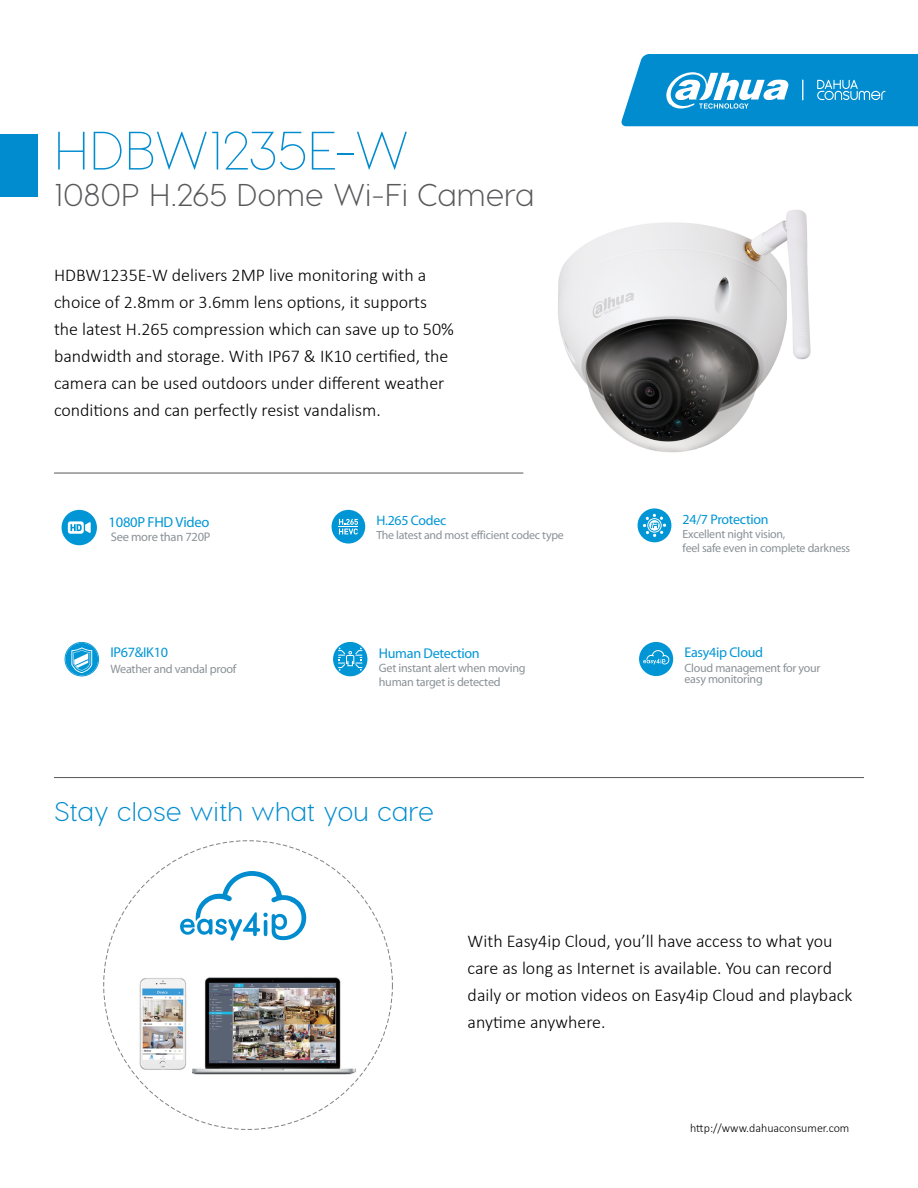
<style>
.page{position:relative;width:918px;height:1188px;background:#fff}
.page>*{position:absolute;margin:0;border:0;box-sizing:border-box;transform-origin:0 0}
.t1{font:100 54px "Visby CF";color:#008ccf}
.t2{font:300 31.5px "Visby CF";color:#58585b}
.t3{font:300 27px "Visby CF";color:#008ccf}
.t4{font:300 18px/27px "Calibri";color:#000}
.t5{font:300 14.55px "Visby CF";letter-spacing:-.02em;color:#0096d5}
.t6{font:300 14.25px "Visby CF";letter-spacing:-.02em;color:#0096d5}
.t7{font:300 14.1px "Visby CF";letter-spacing:-.02em;color:#0096d5}
.t8{font:300 13.95px "Visby CF";letter-spacing:-.02em;color:#0096d5}
.t9{font:300 13.8px "Visby CF";letter-spacing:-.02em;color:#0096d5}
.t10{font:300 12.45px "Visby CF";letter-spacing:-.02em;color:#8a9297}
.t11{font:300 12.15px/14.1px "Visby CF";letter-spacing:-.02em;color:#8a9297}
.t12{font:300 12px/14px "Visby CF";letter-spacing:-.02em;color:#8a9297}
.t13{font:300 12px "Calibri";color:#000}
.t14{font:300 11.85px "Visby CF";letter-spacing:-.02em;color:#8a9297}
</style>
<div class="page">
<div style="left:0;top:134px;width:38px;height:63px;background:#008ccf"></div>
<hr style="left:54px;top:473px;width:469px;height:1px;background:#58585b">
<hr style="left:54px;top:777px;width:810px;height:1px;background:#58585b">
<img style="left:192px;top:977px;width:167px;height:102px">
<svg style="left:180px;top:871px;width:127px;height:70px"></svg>
<img style="left:139px;top:978px;width:48px;height:92px">
<img style="left:367px;top:126px;width:551px;height:400px">
<div style="left:62px;top:510px;width:35px;height:35px;background:#0096d5;border-radius:50%"></div>
<svg style="left:68px;top:521px;width:23px;height:13px"></svg>
<div style="left:332px;top:510px;width:33px;height:34px;background:#0096d5;border-radius:50%"></div>
<svg style="left:339px;top:519px;width:19px;height:15px"></svg>
<div style="left:638px;top:508px;width:33px;height:34px;background:#0096d5;border-radius:50%"></div>
<svg style="left:643px;top:514px;width:23px;height:23px"></svg>
<div style="left:639px;top:642px;width:34px;height:34px;background:#0096d5;border-radius:50%"></div>
<svg style="left:643px;top:650px;width:26px;height:15px"></svg>
<div style="left:333px;top:642px;width:34px;height:34px;background:#0096d5;border-radius:50%"></div>
<svg style="left:338px;top:648px;width:25px;height:23px"></svg>
<svg style="left:65px;top:642px;width:34px;height:34px"></svg>
<svg style="left:621px;top:54px;width:297px;height:72px;background:#239cd5"></svg>
<h1 class="t1" style="left:54px;top:118px;width:356px">HDBW1235E-W</h1>
<h2 class="t2" style="left:54px;top:175px;width:482px">1080P H.265 Dome Wi-Fi Camera</h2>
<p class="t4" style="left:54px;top:262px;width:401px">HDBW1235E-W delivers 2MP live monitoring with a choice of 2.8mm or 3.6mm lens options, it supports the latest H.265 compression which can save up to 50% bandwidth and storage. With IP67 &amp; IK10 certified, the camera can be used outdoors under different weather conditions and can perfectly resist vandalism.</p>
<p class="t5" style="left:109px;top:515px;width:102px">1080P FHD Video</p>
<p class="t9" style="left:376px;top:514px;width:71px">H.265 Codec</p>
<p class="t8" style="left:683px;top:512px;width:87px">24/7 Protection</p>
<p class="t10" style="left:111px;top:531px;width:101px">See more than 720P</p>
<p class="t14" style="left:376px;top:529px;width:189px">The latest and most efficient codec type</p>
<p class="t12" style="left:683px;top:527px;width:169px">Excellent night vision,<br>feel safe even in complete darkness</p>
<p class="t6" style="left:110px;top:645px;width:59px">IP67&amp;IK10</p>
<p class="t7" style="left:379px;top:646px;width:102px">Human Detection</p>
<p class="t7" style="left:684px;top:645px;width:80px">Easy4ip Cloud</p>
<p class="t11" style="left:110px;top:662px;width:128px">Weather and vandal proof</p>
<p class="t11" style="left:379px;top:661px;width:148px">Get instant alert when moving human target is detected</p>
<p class="t12" style="left:684px;top:664px;width:138px;line-height:10.5px">Cloud management for your easy monitoring</p>
<h3 class="t3" style="left:54px;top:795px;width:382px">Stay close with what you care</h3>
<p class="t4" style="left:468px;top:927px;width:386px">With Easy4ip Cloud, you’ll have access to what you care as long as Internet is available. You can record daily or motion videos on Easy4ip Cloud and playback anytime anywhere.</p>
<p class="t13" style="left:690px;top:1121px;width:161px">http://www.dahuaconsumer.com</p>
</div>
